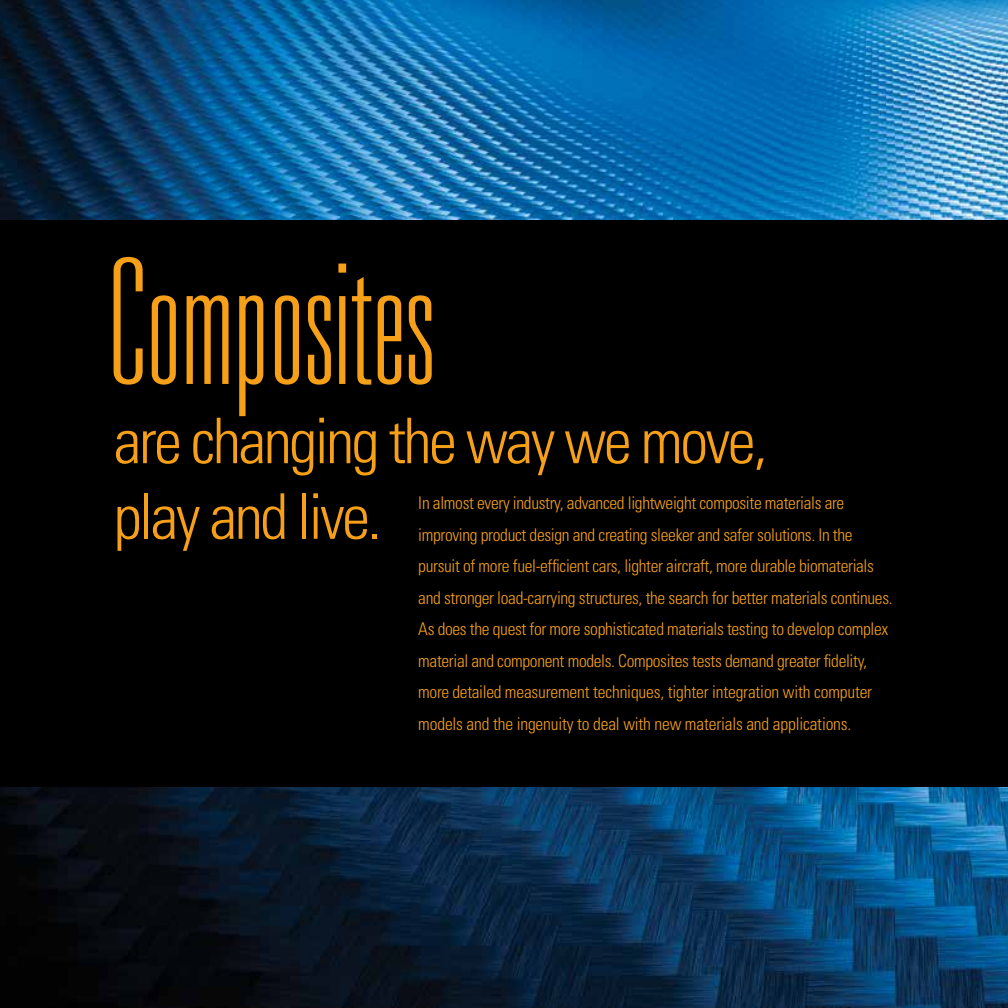
<style>
.page{position:relative;width:1008px;height:1008px;background:#fff}
.page>*{position:absolute;margin:0;border:0;box-sizing:border-box;transform-origin:0 0}
.t1{font:100 ultra-condensed 175px "Univers LT Std";color:#f6a01a}
.t2{font:300 condensed 63px/75.6px "Univers";letter-spacing:-.04em;color:#f6a01a}
.t3{font:300 condensed 17.5px/31.5px "Univers";letter-spacing:-.02em;color:#f6a01a}
</style>
<div class="page">
<img style="left:0;top:0;width:1008px;height:1008px">
<div style="left:0;top:220px;width:1008px;height:568px;background:#000"></div>
<h1 class="t1" style="left:110px;top:233px;width:326px">Composites</h1>
<h2 class="t2" style="left:114px;top:403px;width:655px">are changing the way we move, play and live.</h2>
<p class="t3" style="left:418px;top:487px;width:476px">In almost every industry, advanced lightweight composite materials are improving product design and creating sleeker and safer solutions. In the pursuit of more fuel-efficient cars, lighter aircraft, more durable biomaterials and stronger load-carrying structures, the search for better materials continues.<br>As does the quest for more sophisticated materials testing to develop complex material and component models. Composites tests demand greater fidelity, more detailed measurement techniques, tighter integration with computer models and the ingenuity to deal with new materials and applications.</p>
</div>
